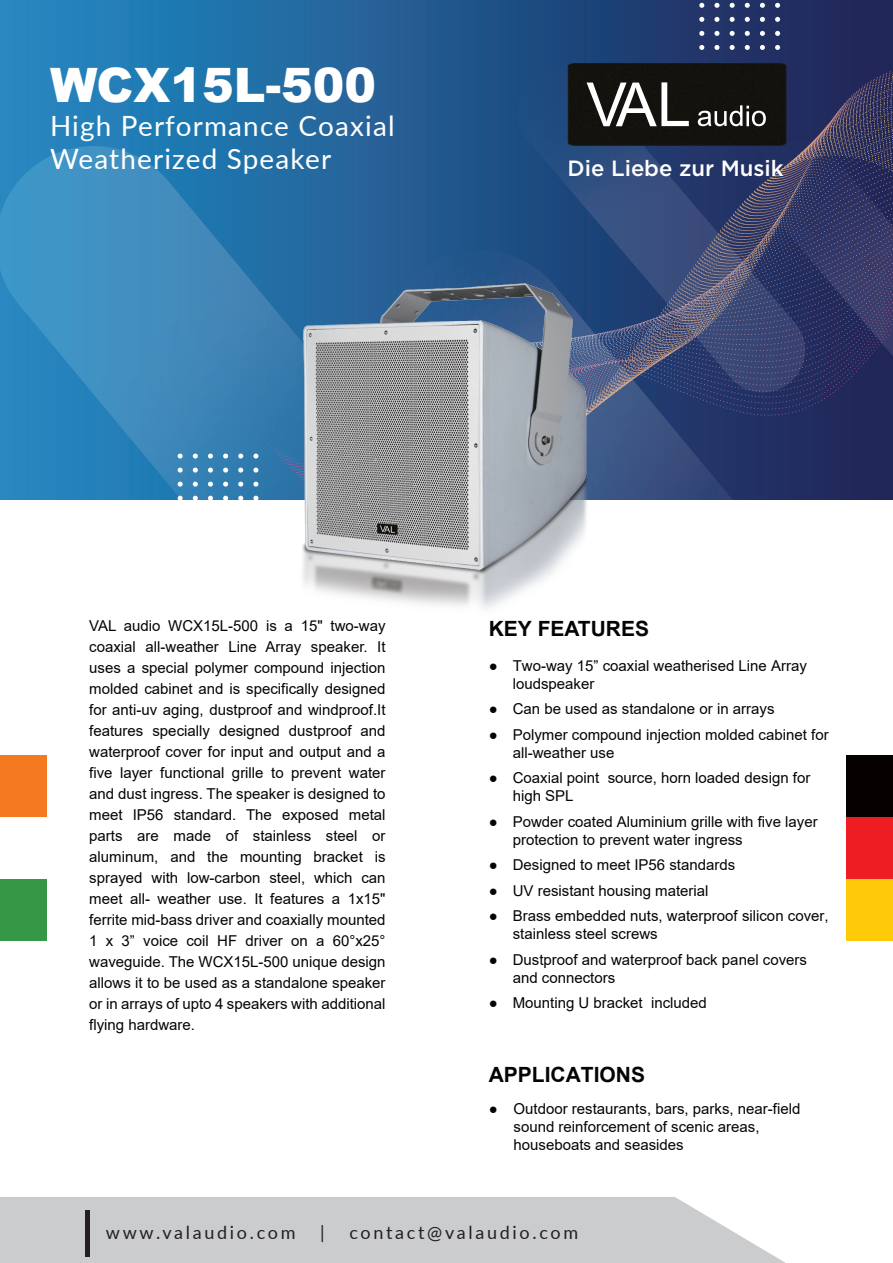
<style>
.page{position:relative;width:893px;height:1263px;background:#fff}
.page>*{position:absolute;margin:0;border:0;box-sizing:border-box;transform-origin:0 0}
.t1{font:900 47.4px "Arial";color:#fff}
.t2{font:27.9px/33.5px "Lato";letter-spacing:.04em;color:#fff}
.t3{font:500 22.05px "Gotham";color:#fff}
.t4{font:700 21px "Arial";color:#040503}
.t5{font:18px "Lato";letter-spacing:.15em;color:#231f20}
.t6{font:15px/21px "Arial";color:#040503}
</style>
<div class="page">
<svg style="left:29px;top:802px;width:22px;height:21px"></svg>
<img style="left:0;top:0;width:893px;height:500px">
<svg style="left:0;top:1197px;width:786px;height:66px;background:#cecfd1"></svg>
<div style="left:0;top:755px;width:46px;height:62px;background:#f47921"></div>
<div style="left:0;top:817px;width:46px;height:62px;background:#fff"></div>
<div style="left:0;top:879px;width:46px;height:61px;background:#359847"></div>
<div style="left:847px;top:755px;width:46px;height:62px;background:#050101"></div>
<div style="left:847px;top:817px;width:46px;height:62px;background:#ee1d23"></div>
<div style="left:847px;top:879px;width:46px;height:61px;background:#feca0a"></div>
<div style="left:85px;top:1210px;width:5px;height:46px;background:#231f20"></div>
<svg style="left:568px;top:63px;width:218px;height:82px;background:#2d2b27"></svg>
<img style="left:300px;top:283px;width:292px;height:326px">
<h1 class="t1" style="left:50px;top:51px;width:328px">WCX15L-500</h1>
<h2 class="t2" style="left:50px;top:108px;width:346px">High Performance Coaxial<br>Weatherized Speaker</h2>
<h3 class="t3" style="left:568px;top:154px;width:218px">Die Liebe zur Musik</h3>
<p class="t6" style="left:89px;top:615px;width:298px;text-align:justify">VAL audio WCX15L-500 is a 15" two-way coaxial all-weather Line Array speaker. It uses a special polymer compound injection molded cabinet and is specifically designed for anti-uv aging, dustproof and windproof.It features specially designed dustproof and waterproof cover for input and output and a five layer functional grille to prevent water and dust ingress. The speaker is designed to meet IP56 standard. The exposed metal parts are made of stainless steel or aluminum, and the mounting bracket is sprayed with low-carbon steel, which can meet all- weather use. It features a 1x15" ferrite mid-bass driver and coaxially mounted 1 x 3” voice coil HF driver on a 60°x25° waveguide. The WCX15L-500 unique design allows it to be used as a standalone speaker or in arrays of upto 4 speakers with additional flying hardware.</p>
<h3 class="t4" style="left:489px;top:614px;width:162px">KEY FEATURES</h3>
<p class="t6" style="left:513px;top:656px;width:296px;line-height:18px;text-indent:-24px">● Two-way 15” coaxial weatherised Line Array loudspeaker</p>
<p class="t6" style="left:489px;top:698px;width:287px">● Can be used as standalone or in arrays</p>
<p class="t6" style="left:513px;top:725px;width:317px;line-height:18px;text-indent:-24px">● Polymer compound injection molded cabinet for all-weather use</p>
<p class="t6" style="left:513px;top:769px;width:299px;line-height:18px;text-indent:-24px">● Coaxial point source, horn loaded design for high SPL</p>
<p class="t6" style="left:513px;top:812px;width:307px;line-height:18px;text-indent:-24px">● Powder coated Aluminium grille with five layer protection to prevent water ingress</p>
<p class="t6" style="left:489px;top:854px;width:248px">● Designed to meet IP56 standards</p>
<p class="t6" style="left:489px;top:880px;width:221px">● UV resistant housing material</p>
<p class="t6" style="left:513px;top:907px;width:317px;line-height:18px;text-indent:-24px">● Brass embedded nuts, waterproof silicon cover, stainless steel screws</p>
<p class="t6" style="left:513px;top:950px;width:296px;line-height:18px;text-indent:-24px">● Dustproof and waterproof back panel covers and connectors</p>
<p class="t6" style="left:489px;top:992px;width:220px">● Mounting U bracket included</p>
<h3 class="t4" style="left:489px;top:1060px;width:158px">APPLICATIONS</h3>
<p class="t6" style="left:514px;top:1099px;width:288px;line-height:18px;text-indent:-25px">● Outdoor restaurants, bars, parks, near-field sound reinforcement of scenic areas, houseboats and seasides</p>
<p class="t5" style="left:106px;top:1219px;width:191px">www.valaudio.com</p>
<p class="t5" style="left:320px;top:1219px;width:6px">|</p>
<p class="t5" style="left:349px;top:1219px;width:230px">contact@valaudio.com</p>
</div>
